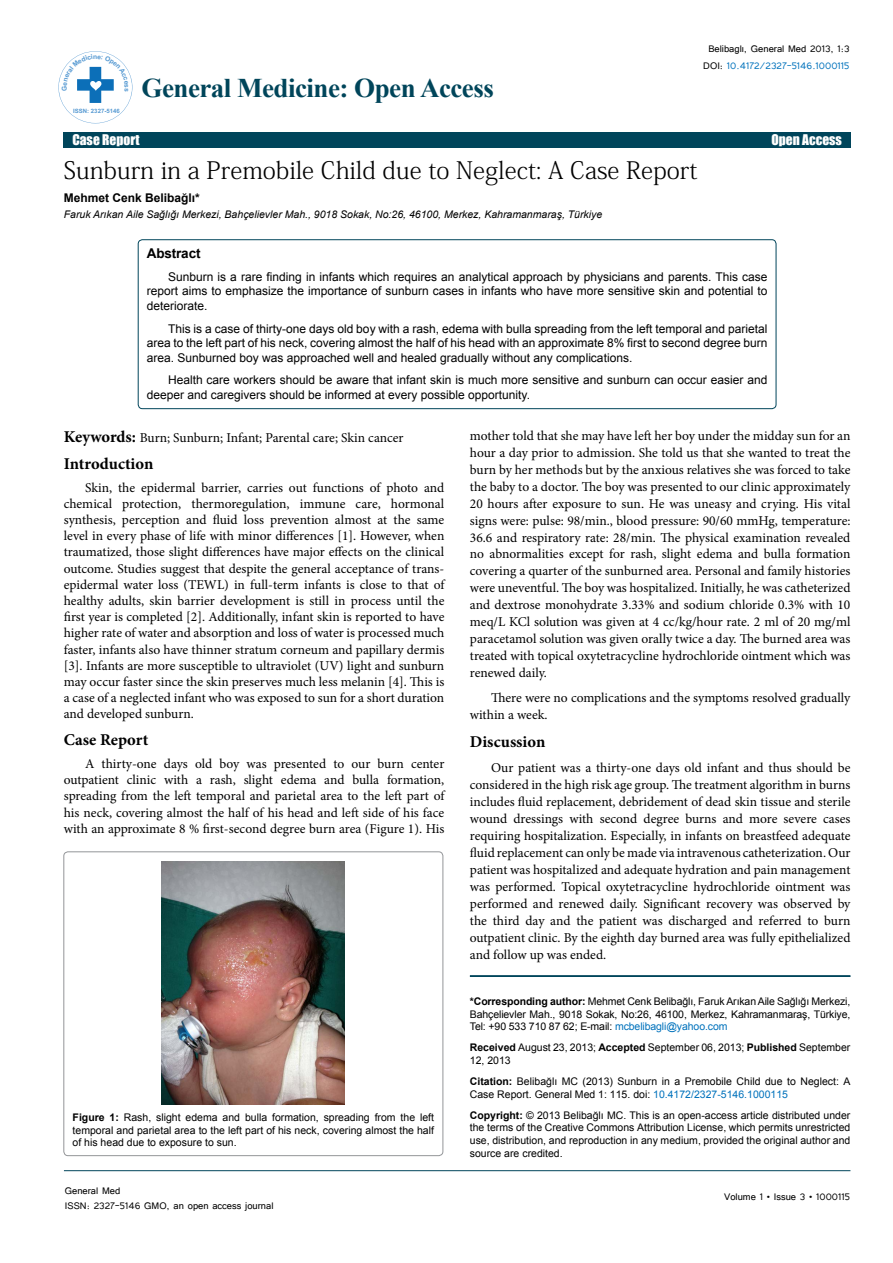
<style>
.page{position:relative;width:893px;height:1263px;background:#fff}
.page>*{position:absolute;margin:0;border:0;box-sizing:border-box;transform-origin:0 0}
.t1{font:700 27px "Times New Roman";letter-spacing:-.02em;color:#00455a}
.t2{font:24px "Adobe Fangsong Std";color:#000}
.t3{font:700 16.5px "Minion Pro";color:#000}
.t4{font:13.5px/17px "Minion Pro";color:#000;text-align:justify}
.t5{font:13.5px "Impact";color:#fff}
.t6{font:700 13.5px "Arial";letter-spacing:-.01em;color:#000}
.t7{font:12px/14.4px "Arial";color:#000;text-align:justify}
.t8{font:12px/16.6px "Tunga";color:#000;text-align:center}
.t9{font:700 12px "Arial";color:#000}
.t10{font:10.5px/12.6px "Arial";color:#000;text-align:justify}
.t11{font:italic 10.5px "Arial";color:#000}
.t12{font:700 6px "Arial";color:#5599d2}
.s1{color:#0072bc}
.s2{font-weight:700;font-size:16.5px}
.s3{font-weight:700}
</style>
<div class="page">
<div style="left:64px;top:132px;width:787px;height:15px;background:#00455b"></div>
<hr style="left:64px;top:1170px;width:786px;height:1px;background:#00455b">
<div style="left:138px;top:240px;width:638px;height:169px;border:1px solid #00455b;border-radius:4px"></div>
<hr style="left:470px;top:976px;width:380px;height:1px;background:#00455b">
<div style="left:64px;top:852px;width:379px;height:304px;border:1px solid #939598;border-radius:4px"></div>
<img style="left:162px;top:861px;width:183px;height:244px">
<svg style="left:58px;top:51px;width:74px;height:72px"></svg>
<p class="t12" style="left:73px;top:107px;width:48px">ISSN: 2327-5146</p>
<h1 class="t1" style="left:142px;top:69px;width:354px">General Medicine: Open Access</h1>
<p class="t8" style="left:703px;top:40px;width:148px">Belibaglı, General Med 2013, 1:3<br>DOI: <span class="s1">10.4172/2327-5146.1000115</span></p>
<p class="t5" style="left:72px;top:129px;width:69px">Case Report</p>
<p class="t5" style="left:771px;top:129px;width:72px">Open Access</p>
<h2 class="t2" style="left:64px;top:155px;width:635px">Sunburn in a Premobile Child due to Neglect: A Case Report</h2>
<p class="t9" style="left:64px;top:189px;width:138px">Mehmet Cenk Belibağlı*</p>
<p class="t11" style="left:64px;top:208px;width:540px">Faruk Arıkan Aile Sağlığı Merkezi, Bahçelievler Mah., 9018 Sokak, No:26, 46100, Merkez, Kahramanmaraş, Türkiye</p>
<p class="t6" style="left:147px;top:244px;width:55px">Abstract</p>
<p class="t7" style="left:147px;top:270px;width:622px;text-indent:21px">Sunburn is a rare finding in infants which requires an analytical approach by physicians and parents. This case report aims to emphasize the importance of sunburn cases in infants who have more sensitive skin and potential to deteriorate.</p>
<p class="t7" style="left:147px;top:321px;width:622px;text-indent:21px">This is a case of thirty-one days old boy with a rash, edema with bulla spreading from the left temporal and parietal area to the left part of his neck, covering almost the half of his head with an approximate 8% first to second degree burn area. Sunburned boy was approached well and healed gradually without any complications.</p>
<p class="t7" style="left:147px;top:373px;width:622px;text-indent:21px">Health care workers should be aware that infant skin is much more sensitive and sunburn can occur easier and deeper and caregivers should be informed at every possible opportunity.</p>
<p class="t4" style="left:64px;top:429px;width:341px"><span class="s2">Keywords:</span> Burn; Sunburn; Infant; Parental care; Skin cancer</p>
<p class="t3" style="left:64px;top:452px;width:91px">Introduction</p>
<p class="t4" style="left:64px;top:479px;width:382px;line-height:16.2px;text-indent:21px">Skin, the epidermal barrier, carries out functions of photo and chemical protection, thermoregulation, immune care, hormonal synthesis, perception and fluid loss prevention almost at the same level in every phase of life with minor differences [1]. However, when traumatized, those slight differences have major effects on the clinical outcome. Studies suggest that despite the general acceptance of trans&shy;epidermal water loss (TEWL) in full-term infants is close to that of healthy adults, skin barrier development is still in process until the first year is completed [2]. Additionally, infant skin is reported to have higher rate of water and absorption and loss of water is processed much faster, infants also have thinner stratum corneum and papillary dermis [3]. Infants are more susceptible to ultraviolet (UV) light and sunburn may occur faster since the skin preserves much less melanin [4]. This is a case of a neglected infant who was exposed to sun for a short duration and developed sunburn.</p>
<p class="t3" style="left:64px;top:728px;width:86px">Case Report</p>
<p class="t4" style="left:64px;top:756px;width:382px;line-height:16.2px;text-indent:21px">A thirty-one days old boy was presented to our burn center outpatient clinic with a rash, slight edema and bulla formation, spreading from the left temporal and parietal area to the left part of his neck, covering almost the half of his head and left side of his face with an approximate 8 % first-second degree burn area (Figure 1). His</p>
<p class="t10" style="left:73px;top:1111px;width:363px"><span class="s3">Figure 1:</span> Rash, slight edema and bulla formation, spreading from the left temporal and parietal area to the left part of his neck, covering almost the half of his head due to exposure to sun.</p>
<p class="t8" style="left:65px;top:1183px;width:210px;line-height:14.4px;text-align:left">General Med<br>ISSN: 2327-5146 GMO, an open access journal</p>
<p class="t4" style="left:470px;top:427px;width:382px">mother told that she may have left her boy under the midday sun for an hour a day prior to admission. She told us that she wanted to treat the burn by her methods but by the anxious relatives she was forced to take the baby to a doctor. The boy was presented to our clinic approximately 20 hours after exposure to sun. He was uneasy and crying. His vital signs were: pulse: 98/min., blood pressure: 90/60 mmHg, temperature:<br>36.6 and respiratory rate: 28/min. The physical examination revealed no abnormalities except for rash, slight edema and bulla formation covering a quarter of the sunburned area. Personal and family histories were uneventful. The boy was hospitalized. Initially, he was catheterized and dextrose monohydrate 3.33% and sodium chloride 0.3% with 10 meq/L KCl solution was given at 4 cc/kg/hour rate. 2 ml of 20 mg/ml paracetamol solution was given orally twice a day. The burned area was treated with topical oxytetracycline hydrochloride ointment which was renewed daily.</p>
<p class="t4" style="left:470px;top:689px;width:382px;text-indent:21px">There were no complications and the symptoms resolved gradually within a week.</p>
<p class="t3" style="left:470px;top:730px;width:77px">Discussion</p>
<p class="t4" style="left:470px;top:760px;width:382px;text-indent:21px">Our patient was a thirty-one days old infant and thus should be considered in the high risk age group. The treatment algorithm in burns includes fluid replacement, debridement of dead skin tissue and sterile wound dressings with second degree burns and more severe cases requiring hospitalization. Especially, in infants on breastfeed adequate fluid replacement can only be made via intravenous catheterization. Our patient was hospitalized and adequate hydration and pain management was performed. Topical oxytetracycline hydrochloride ointment was performed and renewed daily. Significant recovery was observed by the third day and the patient was discharged and referred to burn outpatient clinic. By the eighth day burned area was fully epithelialized and follow up was ended.</p>
<p class="t10" style="left:470px;top:995px;width:382px"><span class="s3">*Corresponding author:</span> Mehmet Cenk Belibağlı, Faruk Arıkan Aile Sağlığı Merkezi, Bahçelievler Mah., 9018 Sokak, No:26, 46100, Merkez, Kahramanmaraş, Türkiye, Tel: +90 533 710 87 62; E-mail: <span class="s1">mcbelibagli@yahoo.com</span></p>
<p class="t10" style="left:470px;top:1041px;width:382px"><span class="s3">Received</span> August 23, 2013; <span class="s3">Accepted</span> September 06, 2013; <span class="s3">Published</span> September<br>12, 2013</p>
<p class="t10" style="left:470px;top:1075px;width:382px"><span class="s3">Citation:</span> Belibağlı MC (2013) Sunburn in a Premobile Child due to Neglect: A<br>Case Report. General Med 1: 115. doi: <span class="s1">10.4172/2327-5146.1000115</span></p>
<p class="t10" style="left:470px;top:1109px;width:382px"><span class="s3">Copyright:</span> © 2013 Belibağlı MC. This is an open-access article distributed under the terms of the Creative Commons Attribution License, which permits unrestricted use, distribution, and reproduction in any medium, provided the original author and source are credited.</p>
<p class="t8" style="left:724px;top:1188px;width:127px">Volume 1 • Issue 3 • 1000115</p>
</div>
